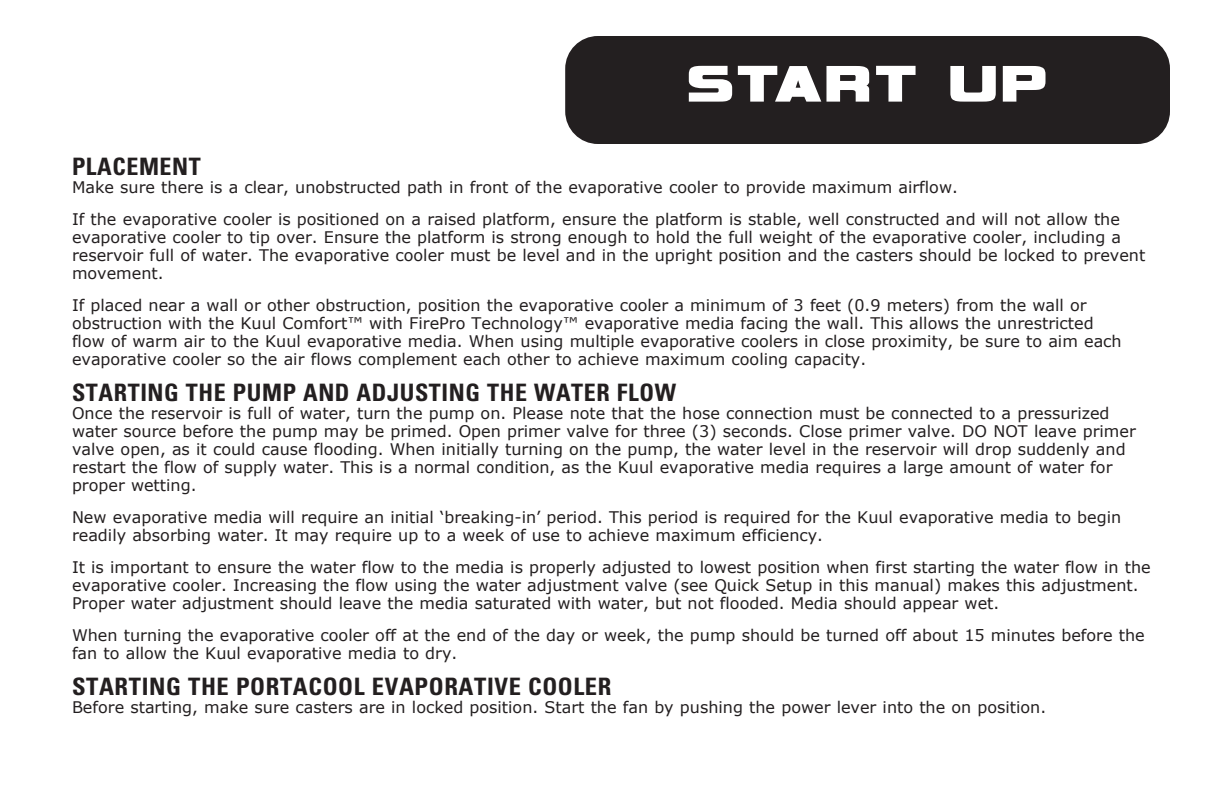
<style>
.page{position:relative;width:1224px;height:792px;background:#fff}
.page>*{position:absolute;margin:0;border:0;box-sizing:border-box;transform-origin:0 0}
.t1{font:72px "Vipnagorgialla";letter-spacing:.05em;color:#fff}
.SUBHEADS{font:700 condensed 24px "Univers";letter-spacing:.025em;color:#231f20}
.BODY_TEXT{font:16px/18px "Verdana";color:#231f20}
.SUBHEADS-2{font:16px/18px "Verdana";color:#231f20}
</style>
<div class="page">
<div style="left:565px;top:36px;width:605px;height:108px;background:#231f20;border-radius:33px"></div>
<p class="t1" style="left:687px;top:52px;width:361px">START UP</p>
<p class="SUBHEADS" style="left:72px;top:151px;width:130px">PLACEMENT</p>
<p class="SUBHEADS-2" style="left:72px;top:178px;width:887px">Make sure there is a clear, unobstructed path in front of the evaporative cooler to provide maximum airflow.</p>
<p class="SUBHEADS-2" style="left:72px;top:210px;width:1075px">If the evaporative cooler is positioned on a raised platform, ensure the platform is stable, well constructed and will not allow the evaporative cooler to tip over. Ensure the platform is strong enough to hold the full weight of the evaporative cooler, including a reservoir full of water. The evaporative cooler must be level and in the upright position and the casters should be locked to prevent movement.</p>
<p class="SUBHEADS-2" style="left:72px;top:296px;width:1051px">If placed near a wall or other obstruction, position the evaporative cooler a minimum of 3 feet (0.9 meters) from the wall or obstruction with the Kuul Comfort™ with FirePro Technology™ evaporative media facing the wall. This allows the unrestricted flow of warm air to the Kuul evaporative media. When using multiple evaporative coolers in close proximity, be sure to aim each evaporative cooler so the air flows complement each other to achieve maximum cooling capacity.</p>
<p class="SUBHEADS" style="left:72px;top:377px;width:606px">STARTING THE PUMP AND ADJUSTING THE WATER FLOW</p>
<p class="BODY_TEXT" style="left:72px;top:404px;width:1065px">Once the reservoir is full of water, turn the pump on. Please note that the hose connection must be connected to a pressurized water source before the pump may be primed. Open primer valve for three (3) seconds. Close primer valve. DO NOT leave primer valve open, as it could cause flooding. When initially turning on the pump, the water level in the reservoir will drop suddenly and restart the flow of supply water. This is a normal condition, as the Kuul evaporative media requires a large amount of water for proper wetting.</p>
<p class="BODY_TEXT" style="left:72px;top:508px;width:1051px">New evaporative media will require an initial ‘breaking-in’ period. This period is required for the Kuul evaporative media to begin readily absorbing water. It may require up to a week of use to achieve maximum efficiency.</p>
<p class="BODY_TEXT" style="left:72px;top:558px;width:1080px">It is important to ensure the water flow to the media is properly adjusted to lowest position when first starting the water flow in the evaporative cooler. Increasing the flow using the water adjustment valve (see Quick Setup in this manual) makes this adjustment.<br>Proper water adjustment should leave the media saturated with water, but not flooded. Media should appear wet.</p>
<p class="BODY_TEXT" style="left:72px;top:626px;width:1074px">When turning the evaporative cooler off at the end of the day or week, the pump should be turned off about 15 minutes before the fan to allow the Kuul evaporative media to dry.</p>
<p class="SUBHEADS" style="left:72px;top:671px;width:541px">STARTING THE PORTACOOL EVAPORATIVE COOLER</p>
<p class="BODY_TEXT" style="left:72px;top:698px;width:976px">Before starting, make sure casters are in locked position. Start the fan by pushing the power lever into the on position.</p>
</div>
